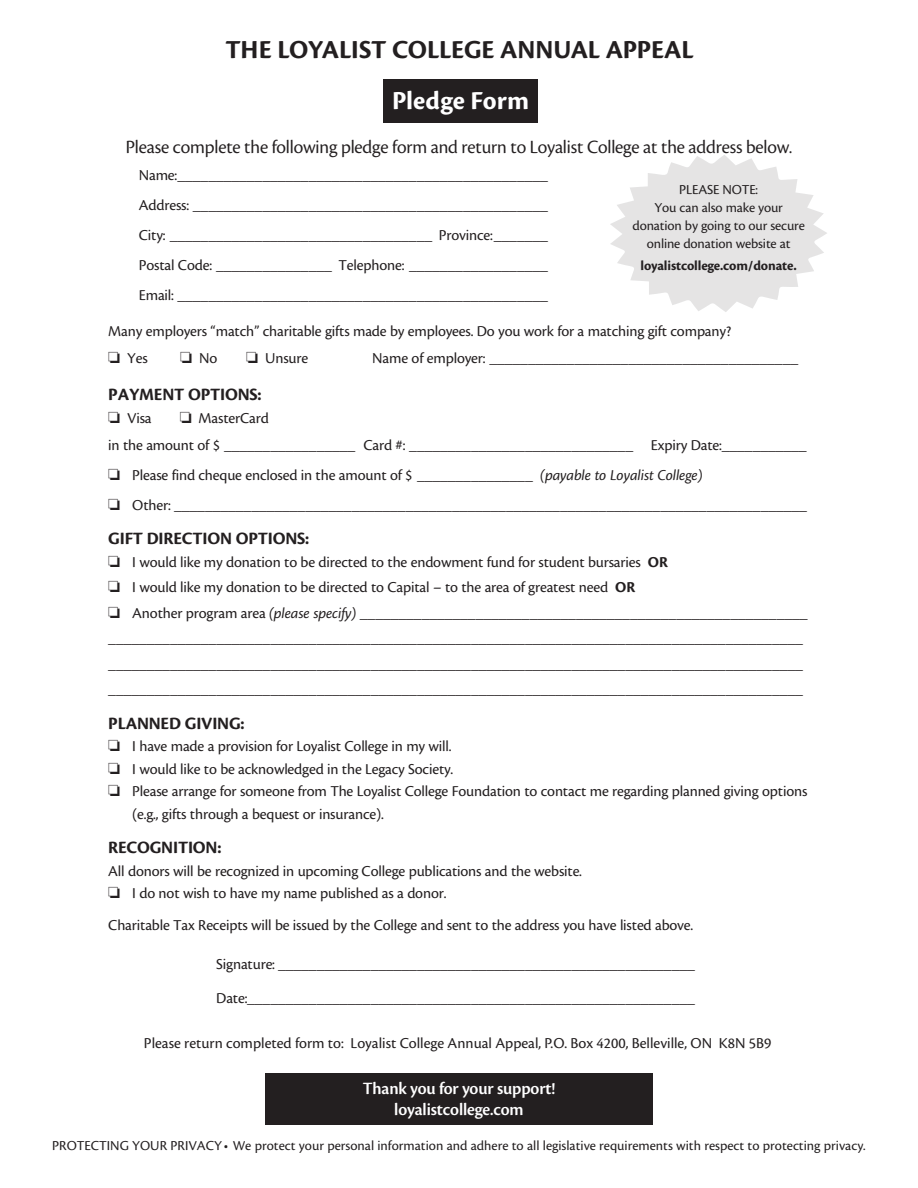
<style>
.page{position:relative;width:918px;height:1188px;background:#fff}
.page>*{position:absolute;margin:0;border:0;box-sizing:border-box;transform-origin:0 0}
.t1{font:700 27px "Cronos Pro";letter-spacing:-.005em;color:#231f20}
.t2{font:700 27px "Cronos Pro";letter-spacing:.005em;color:#fff}
.t3{font:19.5px "Cronos Pro Disp";letter-spacing:-.005em;color:#231f20}
.t4{font:700 18px "Cronos Pro";letter-spacing:-.01em;color:#231f20}
.t5{font:18px "Cronos Pro Semibold Disp";letter-spacing:-.005em;color:#fff}
.t6{font:15.75px/25.5px "Cronos Pro";letter-spacing:-.01em;color:#231f20}
.t7{font:14.25px/18px "Cronos Pro";color:#231f20;text-align:center}
.t8{font:700 14.25px "Cronos Pro";letter-spacing:-.01em;color:#231f20}
.s1{font-size:15px}
.s2{font-style:italic}
.s3{font-weight:700}
</style>
<div class="page">
<svg style="left:610px;top:155px;width:217px;height:157px"></svg>
<div style="left:265px;top:1073px;width:388px;height:52px;background:#231f20"></div>
<div style="left:383px;top:80px;width:155px;height:43px;background:#231f20"></div>
<p class="t1" style="left:225px;top:34px;width:470px">THE LOYALIST COLLEGE ANNUAL APPEAL</p>
<p class="t2" style="left:392px;top:85px;width:139px">Pledge Form</p>
<p class="t3" style="left:126px;top:136px;width:668px">Please complete the following pledge form and return to Loyalist College at the address below.</p>
<p class="t6" style="left:139px;top:162px;width:411px">Name:________________________________________________</p>
<p class="t6" style="left:139px;top:192px;width:411px">Address: ______________________________________________</p>
<p class="t6" style="left:139px;top:222px;width:411px">City: __________________________________ Province:_______</p>
<p class="t6" style="left:139px;top:252px;width:411px">Postal Code: _______________ Telephone: __________________</p>
<p class="t6" style="left:139px;top:282px;width:411px">Email: ________________________________________________</p>
<p class="t7" style="left:679px;top:181px;width:80px">PLEASE NOTE:</p>
<p class="t7" style="left:633px;top:199px;width:174px">You can also make your donation by going to our secure online donation website at</p>
<p class="t8" style="left:641px;top:258px;width:158px">loyalistcollege.com/donate<span class="s1">.</span></p>
<p class="t6" style="left:108px;top:318px;width:624px">Many employers “match” charitable gifts made by employees. Do you work for a matching gift company?</p>
<p class="t6" style="left:108px;top:345px;width:41px">□ Yes</p>
<p class="t6" style="left:180px;top:345px;width:39px">□ No</p>
<p class="t6" style="left:246px;top:345px;width:63px">□ Unsure</p>
<p class="t6" style="left:372px;top:345px;width:427px">Name of employer: ________________________________________</p>
<p class="t4" style="left:108px;top:384px;width:155px">PAYMENT OPTIONS:</p>
<p class="t6" style="left:108px;top:405px;width:45px">□ Visa</p>
<p class="t6" style="left:180px;top:405px;width:91px">□ MasterCard</p>
<p class="t6" style="left:108px;top:432px;width:700px">in the amount of $ _________________ Card #: _____________________________ Expiry Date:___________</p>
<p class="t6" style="left:108px;top:462px;width:596px">□ Please find cheque enclosed in the amount of $ _______________ <span class="s2">(payable to Loyalist College)</span></p>
<p class="t6" style="left:108px;top:492px;width:700px">□ Other: __________________________________________________________________________________</p>
<p class="t4" style="left:108px;top:528px;width:203px">GIFT DIRECTION OPTIONS:</p>
<p class="t6" style="left:108px;top:549px;width:561px">□ I would like my donation to be directed to the endowment fund for student bursaries <span class="s3">OR</span></p>
<p class="t6" style="left:108px;top:575px;width:529px">□ I would like my donation to be directed to Capital – to the area of greatest need <span class="s3">OR</span></p>
<p class="t6" style="left:108px;top:600px;width:701px">□ Another program area <span class="s2">(please specify)</span> __________________________________________________________ __________________________________________________________________________________________ __________________________________________________________________________________________ __________________________________________________________________________________________</p>
<p class="t4" style="left:108px;top:713px;width:138px">PLANNED GIVING:</p>
<p class="t6" style="left:108px;top:734px;width:345px">□ I have made a provision for Loyalist College in my will.</p>
<p class="t6" style="left:108px;top:756px;width:347px">□ I would like to be acknowledged in the Legacy Society.</p>
<p class="t6" style="left:132px;top:780px;width:677px;line-height:22.5px;text-indent:-24px">□ Please arrange for someone from The Loyalist College Foundation to contact me regarding planned giving options (e.g., gifts through a bequest or insurance).</p>
<p class="t4" style="left:108px;top:837px;width:115px">RECOGNITION:</p>
<p class="t6" style="left:108px;top:858px;width:475px">All donors will be recognized in upcoming College publications and the website.</p>
<p class="t6" style="left:108px;top:881px;width:340px">□ I do not wish to have my name published as a donor.</p>
<p class="t6" style="left:108px;top:912px;width:586px">Charitable Tax Receipts will be issued by the College and sent to the address you have listed above.</p>
<p class="t6" style="left:216px;top:951px;width:480px">Signature: ______________________________________________________</p>
<p class="t6" style="left:216px;top:986px;width:480px">Date:__________________________________________________________</p>
<p class="t6" style="left:144px;top:1030px;width:629px">Please return completed form to: Loyalist College Annual Appeal, P.O. Box 4200, Belleville, ON K8N 5B9</p>
<p class="t5" style="left:363px;top:1078px;width:194px">Thank you for your support!</p>
<p class="t5" style="left:394px;top:1099px;width:131px">loyalistcollege.com</p>
<p class="t7" style="left:52px;top:1136px;width:815px">PROTECTING YOUR PRIVACY• We protect your personal information and adhere to all legislative requirements with respect to protecting privacy.</p>
</div>
